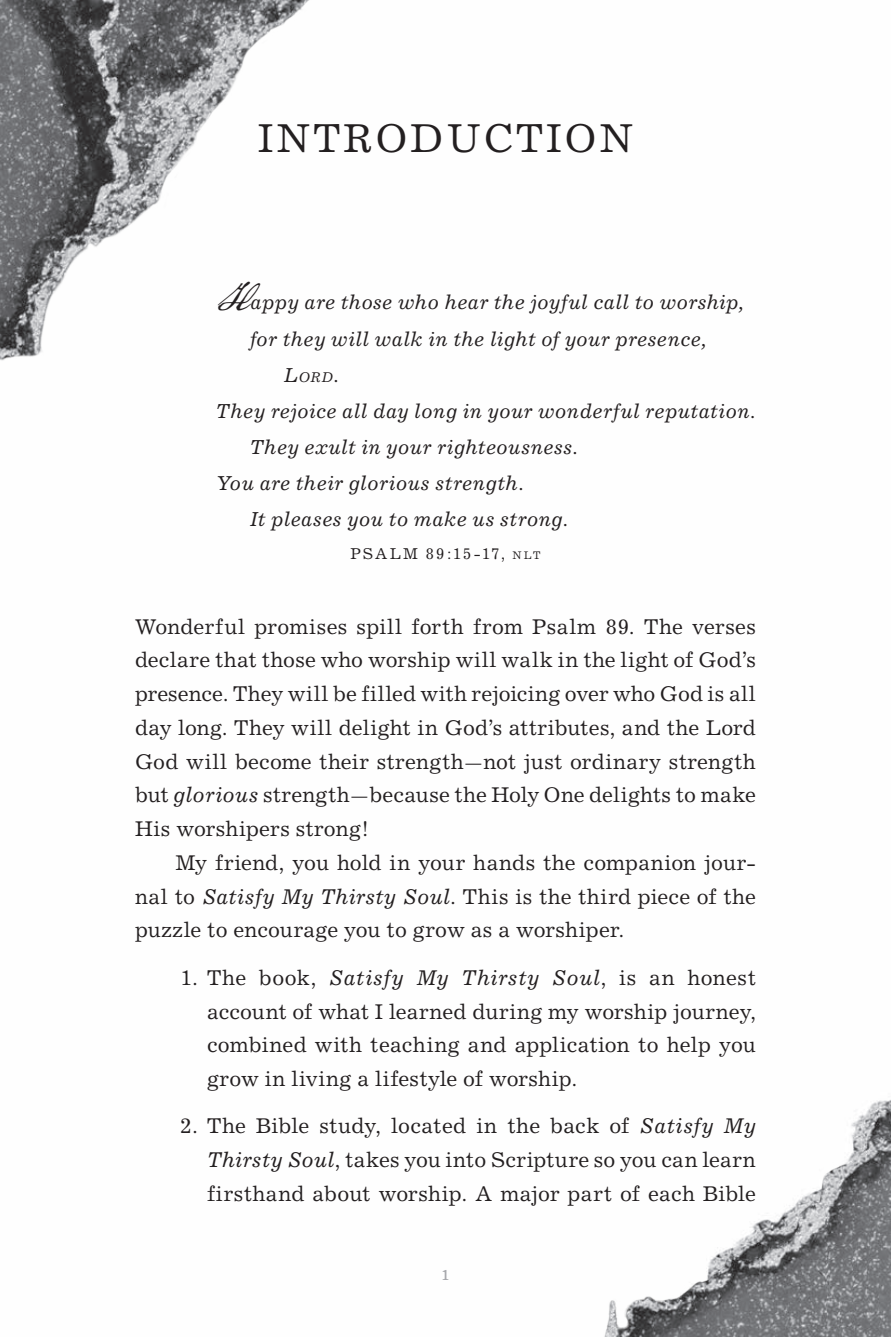
<style>
.page{position:relative;width:891px;height:1337px;background:#fff}
.page>*{position:absolute;margin:0;border:0;box-sizing:border-box;transform-origin:0 0}
.t1{font:40.5px "Excelsior";letter-spacing:.075em;color:#231f20}
.t2{font:21.38px/33.8px "Excelsior";letter-spacing:.01em;color:#231f20;text-align:justify}
.t3{font:italic 20.25px/36px "Excelsior";letter-spacing:.015em;color:#231f20;text-align:center}
.t4{font:15.75px "Excelsior";letter-spacing:.115em;color:#231f20}
.t5{font:14.62px "Excelsior";color:#a8a9ad}
.t6{font:italic 14.17px "Excelsior";color:#231f20}
.s1{font-family:"American Scribe";font-style:normal;font-size:42.75px}
.s2{font-size:20.25px}
.s3{font-size:11.03px}
.s4{font-style:italic}
</style>
<div class="page">
<img style="left:0;top:0;width:891px;height:1336px">
<h1 class="t1" style="left:258px;top:115px;width:377px">INTRODUCTION</h1>
<p class="t3" style="left:216px;top:285px;width:530px"><span class="s1">H</span>appy are those who hear the joyful call to worship, for they will walk in the light of your presence,</p>
<p class="t6" style="left:284px;top:368px;width:57px"><span class="s2">L</span>ord<span class="s2">.</span></p>
<p class="t3" style="left:216px;top:393px;width:541px">They rejoice all day long in your wonderful reputation.</p>
<p class="t3" style="left:250px;top:429px;width:330px">They exult in your righteousness.</p>
<p class="t3" style="left:216px;top:465px;width:310px">You are their glorious strength.</p>
<p class="t3" style="left:250px;top:501px;width:320px">It pleases you to make us strong.</p>
<p class="t4" style="left:350px;top:545px;width:192px">PSALM 89:15-17, <span class="s3">nlt</span></p>
<p class="t2" style="left:135px;top:609px;width:623px">Wonderful promises spill forth from Psalm 89. The verses declare that those who worship will walk in the light of God’s presence. They will be filled with rejoicing over who God is all day long. They will delight in God’s attributes, and the Lord God will become their strength—not just ordinary strength but <span class="s4">glorious</span> strength—because the Holy One delights to make His worshipers strong!</p>
<p class="t2" style="left:135px;top:846px;width:623px;text-indent:41px">My friend, you hold in your hands the companion jour&shy;nal to <span class="s4">Satisfy My Thirsty Soul</span>. This is the third piece of the puzzle to encourage you to grow as a worshiper.</p>
<p class="t2" style="left:207px;top:960px;width:551px;text-indent:-26px">1. The book, <span class="s4">Satisfy My Thirsty Soul</span>, is an honest account of what I learned during my worship journey, combined with teaching and application to help you grow in living a lifestyle of worship.</p>
<p class="t2" style="left:207px;top:1109px;width:550px;text-indent:-27px">2. The Bible study, located in the back of <span class="s4">Satisfy My Thirsty Soul</span>, takes you into Scripture so you can learn firsthand about worship. A major part of each Bible</p>
<p class="t5" style="left:441px;top:1266px;width:10px">1</p>
</div>
